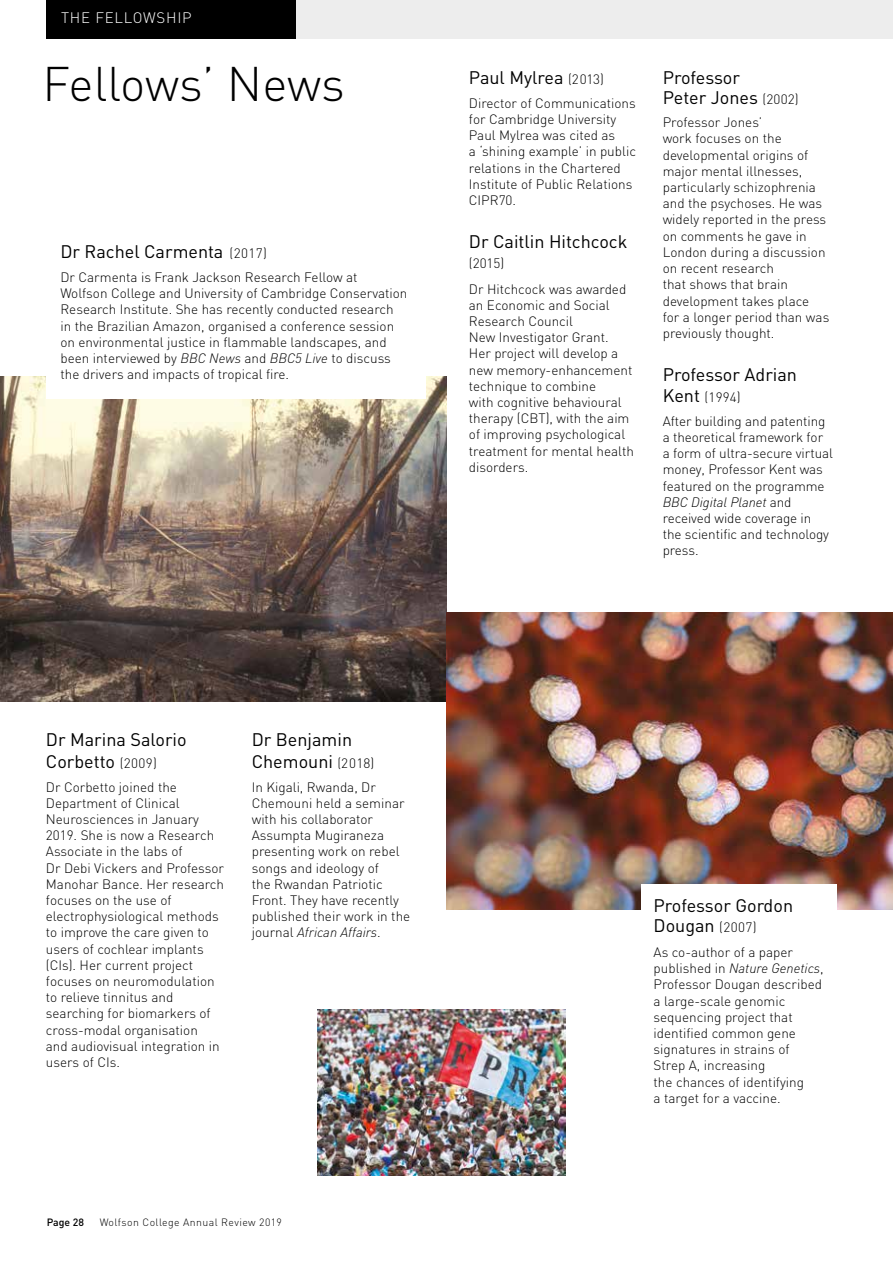
<style>
.page{position:relative;width:893px;height:1263px;background:#fff}
.page>*{position:absolute;margin:0;border:0;box-sizing:border-box;transform-origin:0 0}
.t1{font:300 48px "DINCE";color:#000}
.t2{font:18px/21.6px "DINCE";color:#000}
.t3{font:300 15px "DINCE";letter-spacing:.05em;color:#fff}
.t4{font:300 13.5px/16.2px "DINCE";color:#000}
.t5{font:italic 300 13.5px "DINOT";color:#000}
.t6{font:300 10.5px "DINCE";letter-spacing:.04em;color:#000}
.t7{font:500 10.5px "DINCE";color:#000}
.s1{font-weight:300;font-size:13.5px}
.s2{font-family:"DINOT";font-style:italic}
.s3{font-weight:400;font-size:18px}
.s4{font-family:"DINCE";font-style:normal}
</style>
<div class="page">
<div style="left:296px;top:0;width:597px;height:38px;background:#ededed"></div>
<div style="left:47px;top:0;width:249px;height:38px;background:#000"></div>
<img style="left:0;top:377px;width:446px;height:324px">
<img style="left:446px;top:612px;width:447px;height:298px">
<img style="left:317px;top:1010px;width:249px;height:165px">
<div style="left:641px;top:884px;width:195px;height:251px;background:#fff"></div>
<div style="left:46px;top:240px;width:379px;height:159px;background:#fff"></div>
<p class="t3" style="left:61px;top:9px;width:132px">THE FELLOWSHIP</p>
<h1 class="t1" style="left:43px;top:54px;width:304px">Fellows’ News</h1>
<h2 class="t2" style="left:60px;top:241px;width:208px">Dr Rachel Carmenta <span class="s1">(2017)</span></h2>
<p class="t4" style="left:60px;top:269px;width:349px">Dr Carmenta is Frank Jackson Research Fellow at Wolfson College and University of Cambridge Conservation Research Institute. She has recently conducted research in the Brazilian Amazon, organised a conference session on environmental justice in flammable landscapes, and been interviewed by <span class="s2">BBC News</span> and <span class="s2">BBC5 Live</span> to discuss the drivers and impacts of tropical fire.</p>
<h2 class="t2" style="left:469px;top:66px;width:137px">Paul Mylrea <span class="s1">(2013)</span></h2>
<p class="t4" style="left:469px;top:95px;width:169px">Director of Communications for Cambridge University<br>Paul Mylrea was cited as<br>a ‘shining example’ in public relations in the Chartered<br>Institute of Public Relations<br>CIPR70.</p>
<h2 class="t2" style="left:469px;top:230px;width:160px">Dr Caitlin Hitchcock</h2>
<p class="t4" style="left:469px;top:251px;width:159px;line-height:25.2px">(2015)<br>Dr Hitchcock was awarded</p>
<p class="t4" style="left:469px;top:297px;width:167px">an Economic and Social<br>Research Council<br>New Investigator Grant.<br>Her project will develop a new memory-enhancement technique to combine<br>with cognitive behavioural therapy (CBT), with the aim of improving psychological treatment for mental health disorders.</p>
<h2 class="t2" style="left:663px;top:67px;width:137px;line-height:19.5px">Professor<br>Peter Jones <span class="s1">(2002)</span></h2>
<p class="t4" style="left:663px;top:114px;width:168px">Professor Jones’<br>work focuses on the developmental origins of major mental illnesses, particularly schizophrenia and the psychoses. He was widely reported in the press on comments he gave in<br>London during a discussion on recent research<br>that shows that brain development takes place for a longer period than was previously thought.</p>
<h2 class="t2" style="left:663px;top:363px;width:136px">Professor Adrian</h2>
<p class="t4" style="left:663px;top:385px;width:164px;line-height:23.7px"><span class="s3">Kent</span> (1994)<br>After building and patenting</p>
<p class="t4" style="left:663px;top:429px;width:172px">a theoretical framework for a form of ultra-secure virtual money, Professor Kent was featured on the programme</p>
<p class="t5" style="left:663px;top:492px;width:130px">BBC Digital Planet <span class="s4">and</span></p>
<p class="t4" style="left:663px;top:510px;width:168px">received wide coverage in the scientific and technology press.</p>
<h2 class="t2" style="left:46px;top:728px;width:142px">Dr Marina Salorio<br>Corbetto <span class="s1">(2009)</span></h2>
<p class="t4" style="left:46px;top:779px;width:180px">Dr Corbetto joined the<br>Department of Clinical<br>Neurosciences in January<br>2019. She is now a Research<br>Associate in the labs of<br>Dr Debi Vickers and Professor<br>Manohar Bance. Her research focuses on the use of electrophysiological methods to improve the care given to users of cochlear implants (CIs). Her current project focuses on neuromodulation to relieve tinnitus and searching for biomarkers of cross-modal organisation<br>and audiovisual integration in users of CIs.</p>
<h2 class="t2" style="left:252px;top:728px;width:124px">Dr Benjamin<br>Chemouni <span class="s1">(2018)</span></h2>
<p class="t4" style="left:252px;top:779px;width:160px">In Kigali, Rwanda, Dr<br>Chemouni held a seminar with his collaborator<br>Assumpta Mugiraneza presenting work on rebel songs and ideology of<br>the Rwandan Patriotic<br>Front. They have recently published their work in the</p>
<p class="t5" style="left:252px;top:922px;width:131px"><span class="s4">journal</span> African Affairs<span class="s4">.</span></p>
<p class="t7" style="left:47px;top:1215px;width:39px">Page 28</p>
<p class="t6" style="left:100px;top:1215px;width:184px">Wolfson College Annual Review 2019</p>
<h2 class="t2" style="left:654px;top:895px;width:141px;line-height:20.1px">Professor Gordon<br>Dougan <span class="s1">(2007)</span></h2>
<p class="t4" style="left:654px;top:944px;width:141px">As co-author of a paper</p>
<p class="t5" style="left:654px;top:958px;width:172px"><span class="s4">published in</span> Nature Genetics<span class="s4">,</span></p>
<p class="t4" style="left:654px;top:976px;width:170px">Professor Dougan described a large-scale genomic sequencing project that identified common gene signatures in strains of<br>Strep A, increasing<br>the chances of identifying<br>a target for a vaccine.</p>
</div>
